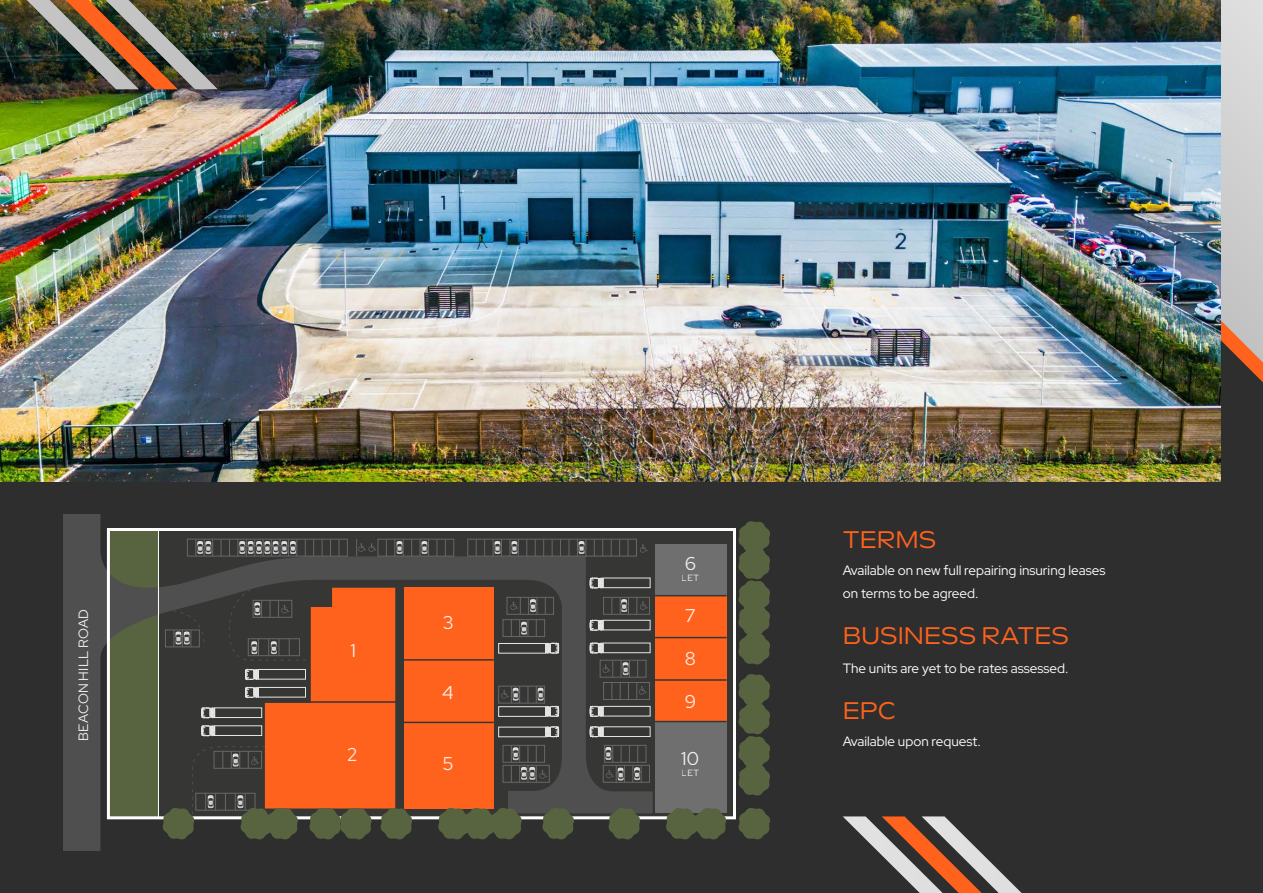
<style>
.page{position:relative;width:1263px;height:893px;background:#2e2e2e}
.page>*{position:absolute;margin:0;border:0;box-sizing:border-box;transform-origin:0 0}
.t1{font:24px "Sculpin";color:#fe621d}
.t2{font:300 18.45px "Red Hat Display";color:#fff}
.t3{font:300 13.5px/22.5px "Red Hat Display";color:#fff}
.t4{font:300 9px "Red Hat Display";letter-spacing:.03em;color:#fff}
</style>
<div class="page">
<svg style="left:1220px;top:0;width:43px;height:252px;background:#d1d2d2"></svg>
<svg style="left:1220px;top:252px;width:43px;height:130px;background:#b39d93"></svg>
<img style="left:0;top:0;width:1220px;height:482px">
<img style="left:27px;top:0;width:191px;height:89px">
<svg style="left:843px;top:816px;width:178px;height:77px"></svg>
<svg style="left:63px;top:514px;width:566px;height:336px"></svg>
<svg style="left:105px;top:526px;width:631px;height:295px"></svg>
<svg style="left:738px;top:521px;width:32px;height:143px"></svg>
<svg style="left:738px;top:674px;width:32px;height:121px"></svg>
<svg style="left:738px;top:808px;width:32px;height:31px"></svg>
<svg style="left:666px;top:808px;width:60px;height:31px;background:#555e41"></svg>
<svg style="left:609px;top:808px;width:31px;height:31px"></svg>
<svg style="left:542px;top:808px;width:32px;height:31px"></svg>
<svg style="left:438px;top:808px;width:84px;height:31px;background:#555c3d"></svg>
<svg style="left:150px;top:579px;width:262px;height:260px"></svg>
<hr style="left:158px;top:529px;width:1px;height:289px;background:#fff">
<p class="t3" style="left:72px;top:741px;width:133px;rotate:-90deg">BEACON HILL ROAD</p>
<h2 class="t2" style="left:350px;top:638px;width:7px">1</h2>
<h2 class="t2" style="left:348px;top:742px;width:12px">2</h2>
<h2 class="t2" style="left:442px;top:610px;width:12px">3</h2>
<h2 class="t2" style="left:442px;top:681px;width:13px">4</h2>
<h2 class="t2" style="left:443px;top:751px;width:12px">5</h2>
<h2 class="t2" style="left:684px;top:551px;width:13px">6</h2>
<h2 class="t2" style="left:685px;top:603px;width:12px">7</h2>
<h2 class="t2" style="left:684px;top:646px;width:13px">8</h2>
<h2 class="t2" style="left:684px;top:689px;width:13px">9</h2>
<p class="t4" style="left:682px;top:572px;width:19px">LET</p>
<h2 class="t2" style="left:681px;top:746px;width:19px">10</h2>
<p class="t4" style="left:682px;top:767px;width:19px">LET</p>
<h1 class="t1" style="left:843px;top:526px;width:95px">TERMS</h1>
<p class="t3" style="left:843px;top:559px;width:264px">Available on new full repairing insuring leases on terms to be agreed.</p>
<h1 class="t1" style="left:843px;top:621px;width:228px">BUSINESS RATES</h1>
<p class="t3" style="left:843px;top:657px;width:227px">The units are yet to be rates assessed.</p>
<h1 class="t1" style="left:843px;top:697px;width:55px">EPC</h1>
<p class="t3" style="left:843px;top:730px;width:139px">Available upon request.</p>
</div>
